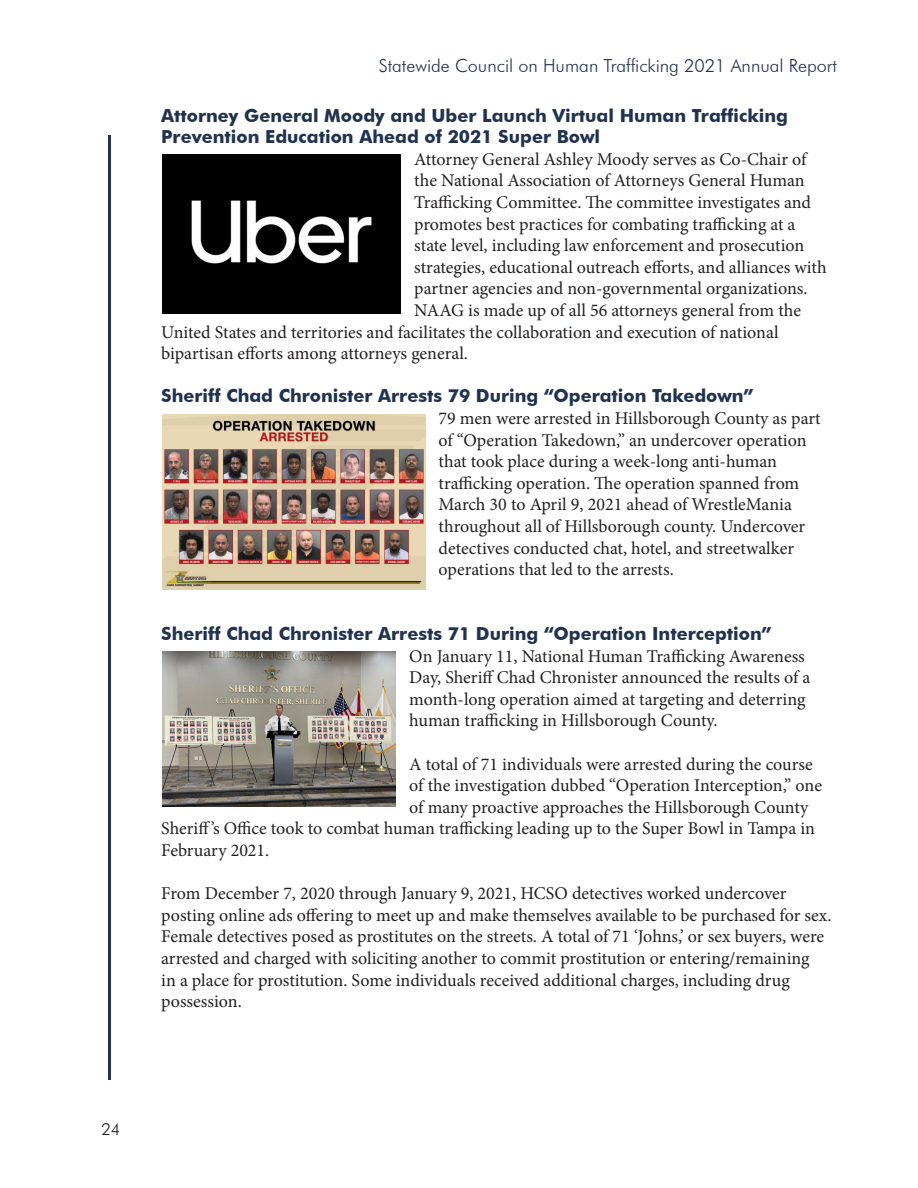
<style>
.page{position:relative;width:918px;height:1188px;background:#fff}
.page>*{position:absolute;margin:0;border:0;box-sizing:border-box;transform-origin:0 0}
.t1{font:18px/21.6px "Minion Pro";color:#231f20}
.Sub_header{font:700 18px/21.6px "Futura BT";color:#21324f}
.t2{font:300 18px "Futura BT";color:#21324f}
.t3{font:300 16.5px "Futura BT";color:#231f20}
</style>
<div class="page">
<hr style="left:108px;top:135px;width:3px;height:945px;background:#21324f">
<img style="left:162px;top:154px;width:239px;height:160px">
<img style="left:162px;top:415px;width:263px;height:175px">
<img style="left:162px;top:651px;width:234px;height:156px">
<p class="t2" style="left:379px;top:55px;width:460px">Statewide Council on Human Trafficking 2021 Annual Report</p>
<p class="Sub_header" style="left:161px;top:104px;width:628px">Attorney General Moody and Uber Launch Virtual Human Trafficking<br>Prevention Education Ahead of 2021 Super Bowl</p>
<p class="t1" style="left:414px;top:148px;width:394px">Attorney General Ashley Moody serves as Co-Chair of</p>
<p class="t1" style="left:414px;top:170px;width:392px">the National Association of Attorneys General Human</p>
<p class="t1" style="left:414px;top:192px;width:398px">Trafficking Committee. The committee investigates and</p>
<p class="t1" style="left:414px;top:213px;width:383px">promotes best practices for combating trafficking at a</p>
<p class="t1" style="left:414px;top:235px;width:392px">state level, including law enforcement and prosecution</p>
<p class="t1" style="left:414px;top:256px;width:414px">strategies, educational outreach efforts, and alliances with</p>
<p class="t1" style="left:414px;top:278px;width:395px">partner agencies and non-governmental organizations.</p>
<p class="t1" style="left:414px;top:300px;width:388px">NAAG is made up of all 56 attorneys general from the</p>
<p class="t1" style="left:161px;top:321px;width:619px">United States and territories and facilitates the collaboration and execution of national</p>
<p class="t1" style="left:161px;top:343px;width:308px">bipartisan efforts among attorneys general.</p>
<p class="Sub_header" style="left:161px;top:385px;width:594px">Sheriff Chad Chronister Arrests 79 During “Operation Takedown”</p>
<p class="t1" style="left:439px;top:408px;width:384px">79 men were arrested in Hillsborough County as part of “Operation Takedown,” an undercover operation that took place during a week-long anti-human trafficking operation. The operation spanned from March 30 to April 9, 2021 ahead of WrestleMania throughout all of Hillsborough county. Undercover detectives conducted chat, hotel, and streetwalker operations that led to the arrests.</p>
<p class="Sub_header" style="left:161px;top:623px;width:612px">Sheriff Chad Chronister Arrests 71 During “Operation Interception”</p>
<p class="t1" style="left:409px;top:645px;width:403px">On January 11, National Human Trafficking Awareness Day, Sheriff Chad Chronister announced the results of a month-long operation aimed at targeting and deterring human trafficking in Hillsborough County.</p>
<p class="t1" style="left:409px;top:753px;width:405px">A total of 71 individuals were arrested during the course</p>
<p class="t1" style="left:409px;top:775px;width:414px">of the investigation dubbed “Operation Interception,” one</p>
<p class="t1" style="left:409px;top:796px;width:401px">of many proactive approaches the Hillsborough County</p>
<p class="t1" style="left:161px;top:818px;width:655px">Sheriff’s Office took to combat human trafficking leading up to the Super Bowl in Tampa in</p>
<p class="t1" style="left:161px;top:840px;width:110px">February 2021.</p>
<p class="t1" style="left:161px;top:883px;width:672px">From December 7, 2020 through January 9, 2021, HCSO detectives worked undercover posting online ads offering to meet up and make themselves available to be purchased for sex.<br>Female detectives posed as prostitutes on the streets. A total of 71 ‘Johns,’ or sex buyers, were arrested and charged with soliciting another to commit prostitution or entering/remaining<br>in a place for prostitution. Some individuals received additional charges, including drug possession.</p>
<p class="t3" style="left:101px;top:1119px;width:21px">24</p>
</div>
